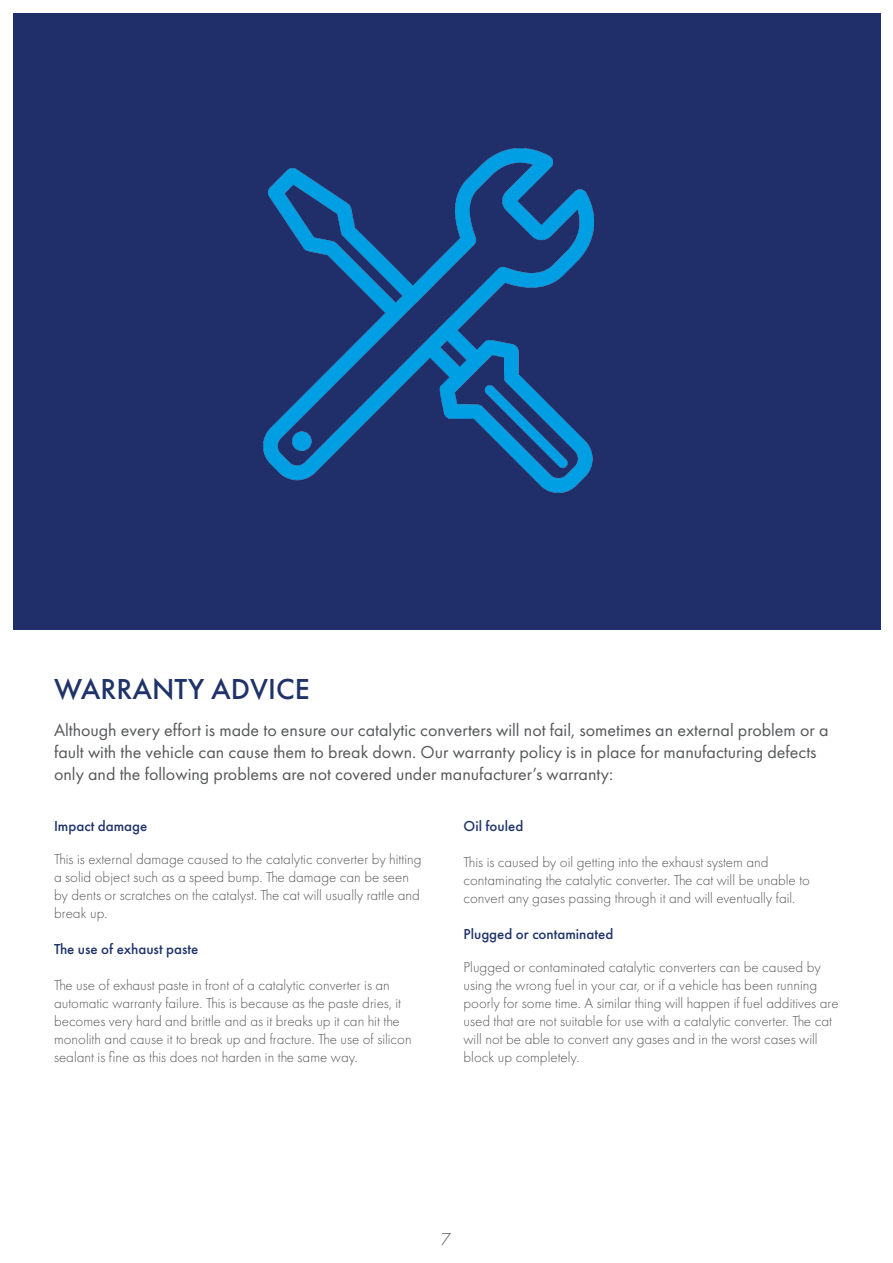
<style>
.page{position:relative;width:893px;height:1263px;background:#fff}
.page>*{position:absolute;margin:0;border:0;box-sizing:border-box;transform-origin:0 0}
.t1{font:500 30px "Futura PT";color:#1f3368}
.t2{font:18px/21.6px "Futura PT";color:#57585a}
.t3{font:300 18px "Futura PT";color:#57585a}
.t4{font:300 15px/18px "Futura PT";color:#57585a}
.t5{font:500 15px "Futura PT";color:#1f3368}
</style>
<div class="page">
<div style="left:13px;top:13px;width:867px;height:616px;background:#202f6a"></div>
<img style="left:263px;top:148px;width:331px;height:345px">
<p class="t1" style="left:54px;top:670px;width:257px">WARRANTY ADVICE</p>
<p class="t2" style="left:54px;top:719px;width:776px">Although every effort is made to ensure our catalytic converters will not fail, sometimes an external problem or a fault with the vehicle can cause them to break down. Our warranty policy is in place for manufacturing defects only and the following problems are not covered under manufacturer’s warranty:</p>
<p class="t5" style="left:54px;top:817px;width:95px">Impact damage</p>
<p class="t4" style="left:54px;top:850px;width:369px">This is external damage caused to the catalytic converter by hitting a solid object such as a speed bump. The damage can be seen by dents or scratches on the catalyst. The cat will usually rattle and break up.</p>
<p class="t5" style="left:54px;top:940px;width:146px">The use of exhaust paste</p>
<p class="t4" style="left:54px;top:976px;width:359px">The use of exhaust paste in front of a catalytic converter is an automatic warranty failure. This is because as the paste dries, it becomes very hard and brittle and as it breaks up it can hit the monolith and cause it to break up and fracture. The use of silicon sealant is fine as this does not harden in the same way.</p>
<p class="t5" style="left:464px;top:817px;width:61px">Oil fouled</p>
<p class="t4" style="left:464px;top:853px;width:307px">This is caused by oil getting into the exhaust system and</p>
<p class="t4" style="left:464px;top:871px;width:348px">contaminating the catalytic converter. The cat will be unable to</p>
<p class="t4" style="left:464px;top:889px;width:333px">convert any gases passing through it and will eventually fail.</p>
<p class="t5" style="left:464px;top:925px;width:151px">Plugged or contaminated</p>
<p class="t4" style="left:464px;top:958px;width:377px">Plugged or contaminated catalytic converters can be caused by using the wrong fuel in your car, or if a vehicle has been running poorly for some time. A similar thing will happen if fuel additives are used that are not suitable for use with a catalytic converter. The cat will not be able to convert any gases and in the worst cases will block up completely.</p>
<p class="t3" style="left:442px;top:1228px;width:11px">7</p>
</div>
